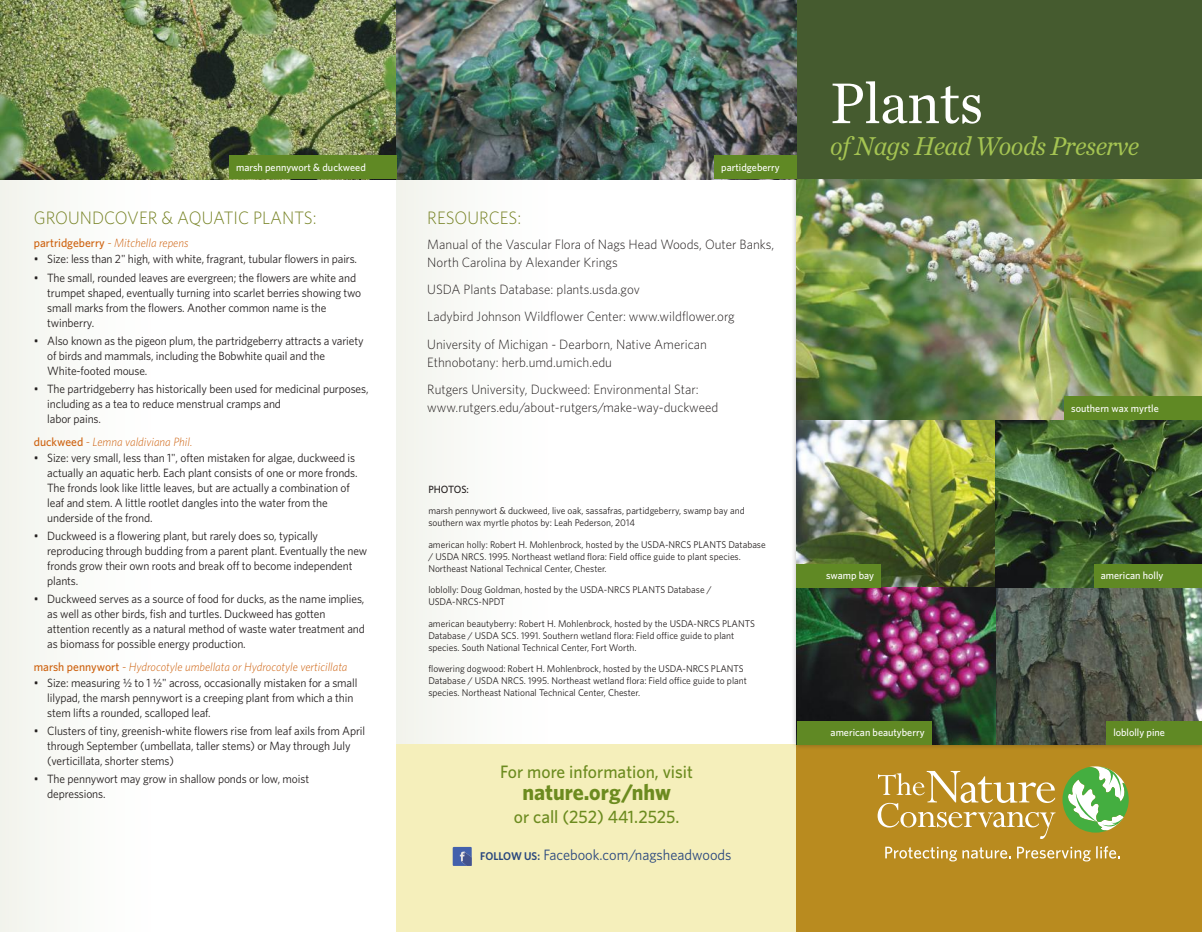
<style>
.page{position:relative;width:1202px;height:932px;background:#fff}
.page>*{position:absolute;margin:0;border:0;box-sizing:border-box;transform-origin:0 0}
.t1{font:60px "Chronicle Text G1";letter-spacing:-.01em;color:#fff;scale:.95 1}
.t2{font:italic 27px "Chronicle Text G1";letter-spacing:-.02em;color:#a5c452;scale:.95 1}
.t3{font:700 22.5px "Whitney";color:#6c8b1f}
.t4{font:500 18px "Whitney";color:#6c8b1f}
.t5{font:300 18px "Whitney";color:#768224;scale:.96 1}
.t6{font:15px "Whitney";color:#29477e;scale:.96 1}
.t7{font:300 13.5px/27.5px "Whitney";color:#241f1f}
.t8{font:12px/15px "Whitney";letter-spacing:-.01em;color:#241f1f;scale:.96 1}
.t9{font:italic 300 12px "Whitney";color:#ce620f}
.t10{font:500 10.5px "Whitney";color:#fff}
.t11{font:500 10.5px "Whitney";letter-spacing:-.005em;color:#241f1f}
.t12{font:9.75px/12px "Whitney";color:#241f1f}
.s1{font-weight:500;font-style:normal}
.s2{font-weight:600;font-size:11.25px}
</style>
<div class="page">
<div style="left:0;top:0;width:283px;height:932px;background:linear-gradient(to right,#f5f6f1,#fff)"></div>
<div style="left:397px;top:0;width:283px;height:932px;background:linear-gradient(to right,#f5f6f1,#fff)"></div>
<div style="left:397px;top:745px;width:399px;height:187px;background:#f5efbb"></div>
<div style="left:796px;top:23px;width:406px;height:909px;background:#b98b1f"></div>
<div style="left:796px;top:0;width:406px;height:744px;background:#455b2f"></div>
<img style="left:796px;top:180px;width:406px;height:239px">
<img style="left:453px;top:846px;width:19px;height:19px">
<img style="left:461px;top:851px;width:11px;height:14px">
<svg style="left:460px;top:851px;width:4px;height:10px"></svg>
<img style="left:796px;top:587px;width:405px;height:158px">
<img style="left:796px;top:420px;width:199px;height:167px">
<img style="left:995px;top:420px;width:207px;height:167px">
<img style="left:0;top:0;width:796px;height:179px">
<div style="left:229px;top:155px;width:168px;height:24px;background:#608924"></div>
<div style="left:714px;top:155px;width:82px;height:24px;background:#608924"></div>
<div style="left:1064px;top:396px;width:138px;height:24px;background:#608924"></div>
<div style="left:1094px;top:563px;width:108px;height:24px;background:#608924"></div>
<div style="left:796px;top:563px;width:85px;height:24px;background:#608924"></div>
<div style="left:1106px;top:721px;width:96px;height:24px;background:#608924"></div>
<div style="left:796px;top:721px;width:135px;height:24px;background:#608924"></div>
<svg style="left:885px;top:846px;width:125px;height:15px"></svg>
<svg style="left:1017px;top:846px;width:73px;height:15px"></svg>
<svg style="left:1096px;top:846px;width:23px;height:12px"></svg>
<svg style="left:1062px;top:766px;width:66px;height:66px"></svg>
<svg style="left:877px;top:771px;width:178px;height:68px"></svg>
<p class="t10" style="left:236px;top:160px;width:131px">marsh pennywort &amp; duckweed</p>
<p class="t10" style="left:721px;top:160px;width:60px">partidgeberry</p>
<h3 class="t5" style="left:34px;top:205px;width:296px">GROUNDCOVER &amp; AQUATIC PLANTS:</h3>
<p class="t9" style="left:34px;top:235px;width:156px"><span class="s1">partridgeberry</span> - Mitchella repens</p>
<p class="t8" style="left:34px;top:251px;width:338px">• Size: less than 2" high, with white, fragrant, tubular flowers in pairs.</p>
<p class="t8" style="left:47px;top:269px;width:328px;text-indent:-14px">• The small, rounded leaves are evergreen; the flowers are white and trumpet shaped, eventually turning into scarlet berries showing two small marks from the flowers. Another common name is the twinberry.</p>
<p class="t8" style="left:47px;top:333px;width:331px;text-indent:-14px">• Also known as the pigeon plum, the partridgeberry attracts a variety of birds and mammals, including the Bobwhite quail and the<br>White-footed mouse.</p>
<p class="t8" style="left:47px;top:381px;width:336px;text-indent:-14px">• The partridgeberry has historically been used for medicinal purposes, including as a tea to reduce menstrual cramps and<br>labor pains.</p>
<p class="t9" style="left:34px;top:433px;width:160px"><span class="s1">duckweed</span> - Lemna valdiviana Phil.</p>
<p class="t8" style="left:47px;top:449px;width:325px;text-indent:-14px">• Size: very small, less than 1", often mistaken for algae, duckweed is actually an aquatic herb. Each plant consists of one or more fronds.<br>The fronds look like little leaves, but are actually a combination of leaf and stem. A little rootlet dangles into the water from the underside of the frond.</p>
<p class="t8" style="left:47px;top:528px;width:335px;text-indent:-14px">• Duckweed is a flowering plant, but rarely does so, typically reproducing through budding from a parent plant. Eventually the new fronds grow their own roots and break off to become independent plants.</p>
<p class="t8" style="left:47px;top:591px;width:332px;text-indent:-14px">• Duckweed serves as a source of food for ducks, as the name implies, as well as other birds, fish and turtles. Duckweed has gotten attention recently as a natural method of waste water treatment and as biomass for possible energy production.</p>
<p class="t9" style="left:34px;top:658px;width:315px"><span class="s1">marsh pennywort</span> - Hydrocotyle umbellata or Hydrocotyle verticillata</p>
<p class="t8" style="left:47px;top:674px;width:324px;text-indent:-14px">• Size: measuring ½ to 1 ½" across, occasionally mistaken for a small lilypad, the marsh pennywort is a creeping plant from which a thin stem lifts a rounded, scalloped leaf.</p>
<p class="t8" style="left:47px;top:723px;width:333px;text-indent:-14px">• Clusters of tiny, greenish-white flowers rise from leaf axils from April through September (umbellata, taller stems) or May through July (verticillata, shorter stems)</p>
<p class="t8" style="left:47px;top:771px;width:274px;text-indent:-14px">• The pennywort may grow in shallow ponds or low, moist depressions.</p>
<h3 class="t5" style="left:427px;top:205px;width:99px">RESOURCES:</h3>
<p class="t7" style="left:427px;top:234px;width:348px;line-height:18px">Manual of the Vascular Flora of Nags Head Woods, Outer Banks,<br>North Carolina by Alexander Krings</p>
<p class="t7" style="left:427px;top:275px;width:309px">USDA Plants Database: plants.usda.gov<br>Ladybird Johnson Wildflower Center: www.wildflower.org<br>University of Michigan - Dearborn, Native American</p>
<p class="t7" style="left:427px;top:348px;width:273px">Ethnobotany: herb.umd.umich.edu<br>Rutgers University, Duckweed: Environmental Star:</p>
<p class="t7" style="left:427px;top:393px;width:292px">www.rutgers.edu/about-rutgers/make-way-duckweed</p>
<p class="t11" style="left:428px;top:482px;width:42px">PHOTOS:</p>
<p class="t12" style="left:428px;top:504px;width:318px">marsh pennywort &amp; duckweed, live oak, sassafras, partidgeberry, swamp bay and southern wax myrtle photos by: Leah Pederson, 2014</p>
<p class="t12" style="left:428px;top:538px;width:339px">american holly: Robert H. Mohlenbrock, hosted by the USDA-NRCS PLANTS Database / USDA NRCS. 1995. Northeast wetland flora: Field office guide to plant species.<br>Northeast National Technical Center, Chester.</p>
<p class="t12" style="left:428px;top:583px;width:285px">loblolly: Doug Goldman, hosted by the USDA-NRCS PLANTS Database /<br>USDA-NRCS-NPDT</p>
<p class="t12" style="left:428px;top:617px;width:328px">american beautyberry: Robert H. Mohlenbrock, hosted by the USDA-NRCS PLANTS<br>Database / USDA SCS. 1991. Southern wetland flora: Field office guide to plant species. South National Technical Center, Fort Worth.</p>
<p class="t12" style="left:428px;top:662px;width:320px">flowering dogwood: Robert H. Mohlenbrock, hosted by the USDA-NRCS PLANTS<br>Database / USDA NRCS. 1995. Northeast wetland flora: Field office guide to plant species. Northeast National Technical Center, Chester.</p>
<h3 class="t4" style="left:500px;top:759px;width:194px">For more information, visit</h3>
<h3 class="t3" style="left:522px;top:777px;width:150px">nature.org/nhw</h3>
<h3 class="t4" style="left:514px;top:804px;width:167px">or call (252) 441.2525.</h3>
<p class="t6" style="left:480px;top:845px;width:263px"><span class="s2">FOLLOW US:</span> Facebook.com/nagsheadwoods</p>
<h1 class="t1" style="left:830px;top:58px;width:163px">Plants</h1>
<h2 class="t2" style="left:830px;top:125px;width:326px">of Nags Head Woods Preserve</h2>
<p class="t10" style="left:1071px;top:401px;width:89px">southern wax myrtle</p>
<p class="t10" style="left:826px;top:568px;width:50px">swamp bay</p>
<p class="t10" style="left:1100px;top:568px;width:64px">american holly</p>
<p class="t10" style="left:830px;top:725px;width:95px">american beautyberry</p>
<p class="t10" style="left:1113px;top:725px;width:53px">loblolly pine</p>
</div>
